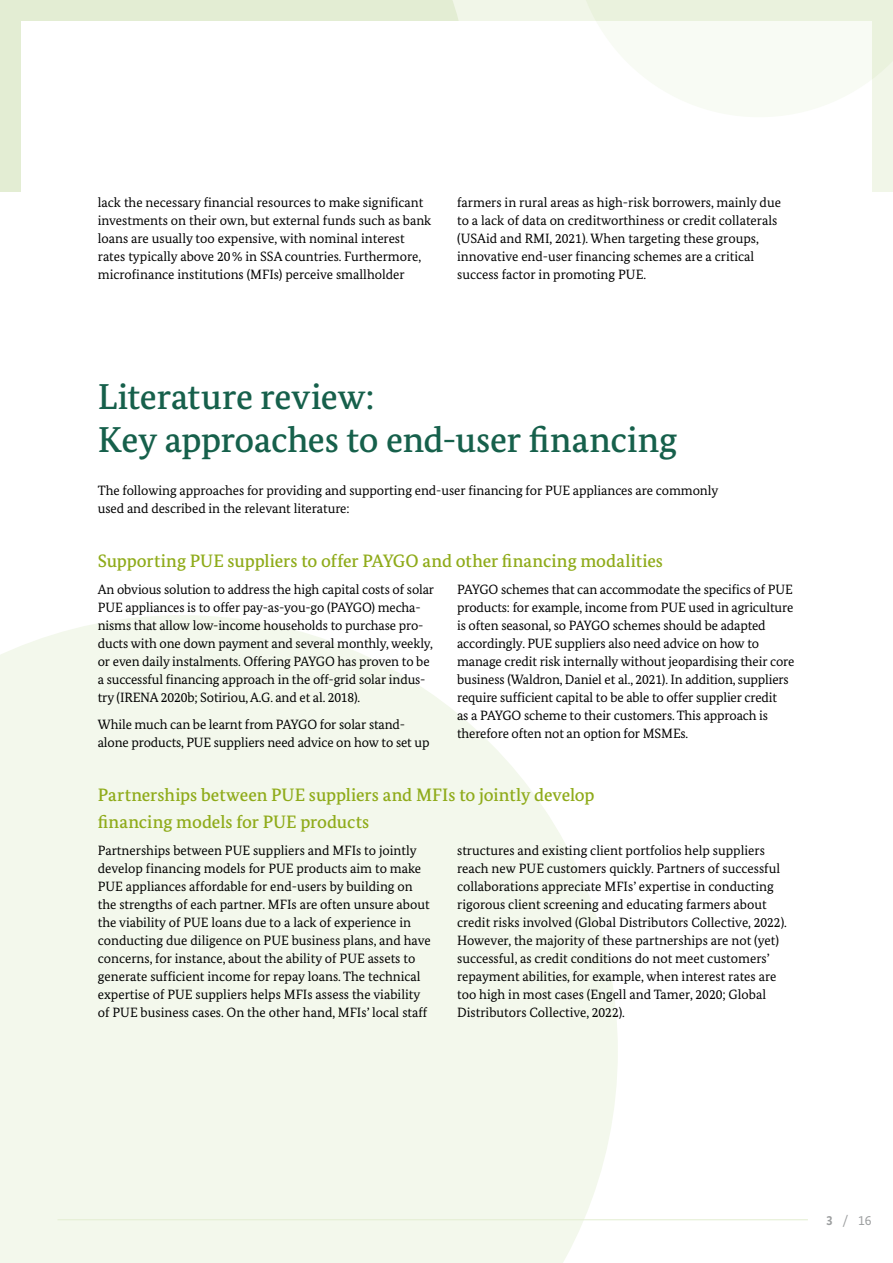
<style>
.page{position:relative;width:893px;height:1263px;background:#fff}
.page>*{position:absolute;margin:0;border:0;box-sizing:border-box;transform-origin:0 0}
.t1{font:500 36px/43.2px "Bundes Serif";letter-spacing:-.005em;color:#16604b}
.t2{font:500 18px/27px "Bundes Serif";letter-spacing:-.005em;color:#8fab1a}
.t3{font:13.5px/18px "Bundes Serif";color:#000}
.t4{font:13.5px "Bundes Sans";color:#9c9e9f}
.s1{font-weight:700}
</style>
<div class="page">
<div style="left:0;top:0;width:893px;height:191px;background:#f1f6e8"></div>
<div style="left:0;top:0;width:459px;height:191px;background:#e3edd3"></div>
<div style="left:21px;top:21px;width:851px;height:1221px;background:#fff"></div>
<svg style="left:0;top:615px;width:618px;height:648px;background:#f4f8ee"></svg>
<svg style="left:586px;top:0;width:307px;height:117px"></svg>
<hr style="left:58px;top:1219px;width:750px;height:1px;background:#e3eed1">
<p class="t3" style="left:98px;top:193px;width:335px">lack the necessary financial resources to make significant investments on their own, but external funds such as bank loans are usually too expensive, with nominal interest rates typically above 20% in SSA countries. Furthermore, microfinance institutions (MFIs) perceive smallholder</p>
<p class="t3" style="left:457px;top:193px;width:325px">farmers in rural areas as high-risk borrowers, mainly due to a lack of data on creditworthiness or credit collaterals (USAid and RMI, 2021). When targeting these groups, innovative end-user financing schemes are a critical success factor in promoting PUE.</p>
<h1 class="t1" style="left:98px;top:374px;width:581px">Literature review:<br>Key approaches to end-user financing</h1>
<p class="t3" style="left:98px;top:481px;width:622px">The following approaches for providing and supporting end-user financing for PUE appliances are commonly used and described in the relevant literature:</p>
<h2 class="t2" style="left:98px;top:547px;width:567px">Supporting PUE suppliers to offer PAYGO and other financing modalities</h2>
<p class="t3" style="left:98px;top:580px;width:338px">An obvious solution to address the high capital costs of solar PUE appliances is to offer pay-as-you-go (PAYGO) mecha&shy;nisms that allow low-income households to purchase pro&shy;ducts with one down payment and several monthly, weekly, or even daily instalments. Offering PAYGO has proven to be a successful financing approach in the off-grid solar indus&shy;try (IRENA 2020b; Sotiriou, A.G. and et al. 2018).</p>
<p class="t3" style="left:98px;top:715px;width:333px">While much can be learnt from PAYGO for solar stand&shy;alone products, PUE suppliers need advice on how to set up</p>
<p class="t3" style="left:457px;top:580px;width:339px">PAYGO schemes that can accommodate the specifics of PUE products: for example, income from PUE used in agriculture is often seasonal, so PAYGO schemes should be adapted accordingly. PUE suppliers also need advice on how to manage credit risk internally without jeopardising their core business (Waldron, Daniel et al., 2021). In addition, suppliers require sufficient capital to be able to offer supplier credit<br>as a PAYGO scheme to their customers. This approach is therefore often not an option for MSMEs.</p>
<h2 class="t2" style="left:98px;top:781px;width:498px">Partnerships between PUE suppliers and MFIs to jointly develop financing models for PUE products</h2>
<p class="t3" style="left:98px;top:841px;width:334px">Partnerships between PUE suppliers and MFIs to jointly develop financing models for PUE products aim to make PUE appliances affordable for end-users by building on the strengths of each partner. MFIs are often unsure about the viability of PUE loans due to a lack of experience in conducting due diligence on PUE business plans, and have concerns, for instance, about the ability of PUE assets to generate sufficient income for repay loans. The technical expertise of PUE suppliers helps MFIs assess the viability of PUE business cases. On the other hand, MFIs’ local staff</p>
<p class="t3" style="left:457px;top:841px;width:331px">structures and existing client portfolios help suppliers reach new PUE customers quickly. Partners of successful collaborations appreciate MFIs’ expertise in conducting rigorous client screening and educating farmers about credit risks involved (Global Distributors Collective, 2022).<br>However, the majority of these partnerships are not (yet) successful, as credit conditions do not meet customers’ repayment abilities, for example, when interest rates are too high in most cases (Engell and Tamer, 2020; Global Distributors Collective, 2022).</p>
<p class="t4" style="left:826px;top:1212px;width:47px"><span class="s1">3</span> / 16</p>
</div>
